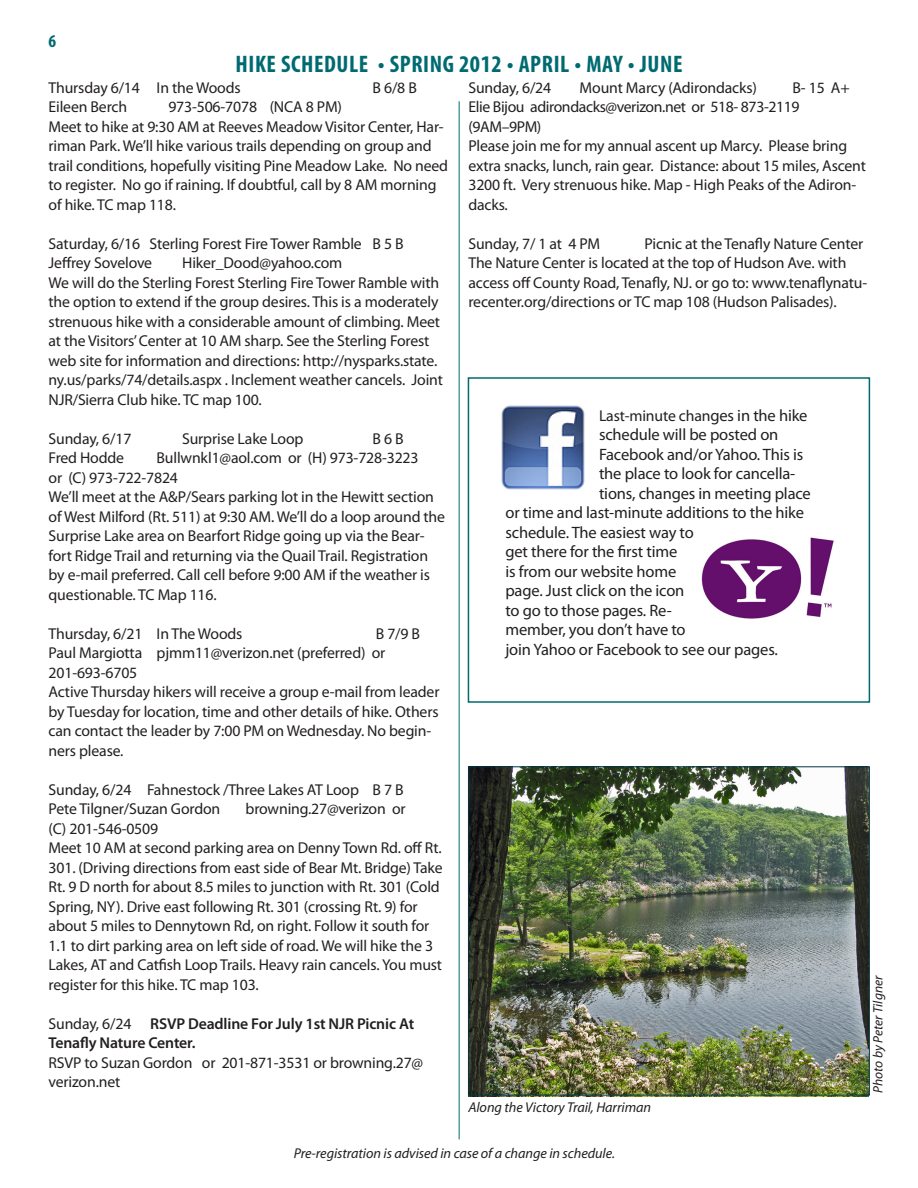
<style>
.page{position:relative;width:918px;height:1188px;background:#fff}
.page>*{position:absolute;margin:0;border:0;box-sizing:border-box;transform-origin:0 0}
.head_16_C{font:700 condensed 24px "Myriad Pro";letter-spacing:.025em;color:#006a71}
.page{font:700 condensed 18px "Myriad Pro";color:#006a71}
._10_5_13{font:16.5px "Myriad Pro";letter-spacing:-.01em;color:#231f20}
._10_5_13-2{font:15.75px/19.5px "Myriad Pro";letter-spacing:-.01em;color:#231f20}
._10_5_13-3{font:600 15.75px/19.5px "Myriad Pro";letter-spacing:-.01em;color:#231f20}
.t1{font:italic 14.25px "Myriad Pro";letter-spacing:-.005em;color:#231f20}
.t2{font:italic 13.5px "Myriad Pro";color:#231f20}
.s1{font-weight:400}
.s2{font-size:16.5px}
</style>
<div class="page">
<hr style="left:459px;top:101px;width:1px;height:1038px;background:#006a71">
<img style="left:701px;top:537px;width:133px;height:82px">
<img style="left:501px;top:405px;width:84px;height:85px">
<img style="left:468px;top:768px;width:401px;height:329px">
<div style="left:468px;top:377px;width:402px;height:326px;border:2px solid #006a71"></div>
<div style="left:468px;top:766px;width:402px;height:329px;border:1px solid #003644"></div>
<p class="page" style="left:49px;top:30px;width:9px">6</p>
<p class="head_16_C" style="left:235px;top:49px;width:449px">HIKE SCHEDULE • SPRING 2012 • APRIL • MAY • JUNE</p>
<p class="_10_5_13-2" style="left:49px;top:78px;width:194px">Thursday 6/14 In the Woods</p>
<p class="_10_5_13-2" style="left:373px;top:78px;width:46px">B 6/8 B</p>
<p class="_10_5_13-2" style="left:49px;top:97px;width:80px">Eileen Berch</p>
<p class="_10_5_13-2" style="left:168px;top:97px;width:175px">973-506-7078 (NCA 8 PM)</p>
<p class="_10_5_13-2" style="left:49px;top:117px;width:401px">Meet to hike at 9:30 AM at Reeves Meadow Visitor Center, Har&shy;riman Park. We’ll hike various trails depending on group and trail conditions, hopefully visiting Pine Meadow Lake. No need to register. No go if raining. If doubtful, call by 8 AM morning of hike. TC map 118.</p>
<p class="_10_5_13-2" style="left:49px;top:234px;width:357px">Saturday, 6/16 Sterling Forest Fire Tower Ramble B 5 B</p>
<p class="_10_5_13-2" style="left:49px;top:253px;width:105px">Jeffrey Sovelove</p>
<p class="_10_5_13-2" style="left:182px;top:253px;width:162px">Hiker_Dood@yahoo.com</p>
<p class="_10_5_13-2" style="left:49px;top:273px;width:396px">We will do the Sterling Forest Sterling Fire Tower Ramble with the option to extend if the group desires. This is a moderately strenuous hike with a considerable amount of climbing. Meet at the Visitors’ Center at 10 AM sharp. See the Sterling Forest web site for information and directions: http://nysparks.state. ny.us/parks/74/details.aspx . Inclement weather cancels. Joint NJR/Sierra Club hike. TC map 100.</p>
<p class="_10_5_13-2" style="left:49px;top:429px;width:84px">Sunday, 6/17</p>
<p class="_10_5_13-2" style="left:182px;top:429px;width:123px">Surprise Lake Loop</p>
<p class="_10_5_13-2" style="left:373px;top:429px;width:33px">B 6 B</p>
<p class="_10_5_13-2" style="left:49px;top:448px;width:77px">Fred Hodde</p>
<p class="_10_5_13-2" style="left:157px;top:448px;width:264px">Bullwnkl1@aol.com or (H) 973-728-3223</p>
<p class="_10_5_13-2" style="left:49px;top:468px;width:131px">or (C) 973-722-7824</p>
<p class="_10_5_13-2" style="left:49px;top:487px;width:398px">We’ll meet at the A&amp;P/Sears parking lot in the Hewitt section of West Milford (Rt. 511) at 9:30 AM. We’ll do a loop around the Surprise Lake area on Bearfort Ridge going up via the Bear&shy;fort Ridge Trail and returning via the Quail Trail. Registration by e-mail preferred. Call cell before 9:00 AM if the weather is questionable. TC Map 116.</p>
<p class="_10_5_13-2" style="left:49px;top:624px;width:195px">Thursday, 6/21 In The Woods</p>
<p class="_10_5_13-2" style="left:376px;top:624px;width:46px">B 7/9 B</p>
<p class="_10_5_13-2" style="left:49px;top:643px;width:338px">Paul Margiotta pjmm11@verizon.net (preferred) or</p>
<p class="_10_5_13-2" style="left:49px;top:663px;width:90px">201-693-6705</p>
<p class="_10_5_13-2" style="left:49px;top:682px;width:392px">Active Thursday hikers will receive a group e-mail from leader by Tuesday for location, time and other details of hike. Others can contact the leader by 7:00 PM on Wednesday. No begin&shy;ners please.</p>
<p class="_10_5_13-2" style="left:49px;top:780px;width:357px">Sunday, 6/24 Fahnestock /Three Lakes AT Loop B 7 B</p>
<p class="_10_5_13-2" style="left:49px;top:799px;width:173px">Pete Tilgner/Suzan Gordon</p>
<p class="_10_5_13-2" style="left:246px;top:799px;width:162px">browning.27@verizon or</p>
<p class="_10_5_13-2" style="left:49px;top:819px;width:111px">(C) 201-546-0509</p>
<p class="_10_5_13-2" style="left:49px;top:838px;width:395px">Meet 10 AM at second parking area on Denny Town Rd. off Rt.<br>301. (Driving directions from east side of Bear Mt. Bridge) Take Rt. 9 D north for about 8.5 miles to junction with Rt. 301 (Cold Spring, NY). Drive east following Rt. 301 (crossing Rt. 9) for about 5 miles to Dennytown Rd, on right. Follow it south for 1.1 to dirt parking area on left side of road. We will hike the 3<br>Lakes, AT and Catfish Loop Trails. Heavy rain cancels. You must register for this hike. TC map 103.</p>
<p class="_10_5_13-3" style="left:49px;top:1013px;width:367px"><span class="s1">Sunday, 6/24</span> RSVP Deadline For July 1st NJR Picnic At<br>Tenafly Nature Center.</p>
<p class="_10_5_13-2" style="left:49px;top:1053px;width:376px">RSVP to Suzan Gordon or 201-871-3531 or browning.27@ verizon.net</p>
<p class="_10_5_13-2" style="left:468px;top:78px;width:84px">Sunday, 6/24</p>
<p class="_10_5_13-2" style="left:580px;top:78px;width:179px">Mount Marcy (Adirondacks)</p>
<p class="_10_5_13-2" style="left:792px;top:78px;width:59px">B- 15 A+</p>
<p class="_10_5_13-2" style="left:468px;top:97px;width:333px">Elie Bijou adirondacks@verizon.net or 518- 873-2119</p>
<p class="_10_5_13-2" style="left:468px;top:117px;width:75px">(9AM–9PM)</p>
<p class="_10_5_13-2" style="left:468px;top:136px;width:399px">Please join me for my annual ascent up Marcy. Please bring extra snacks, lunch, rain gear. Distance: about 15 miles, Ascent 3200 ft. Very strenuous hike. Map - High Peaks of the Adiron&shy;dacks.</p>
<p class="_10_5_13-2" style="left:468px;top:234px;width:133px">Sunday, 7/ 1 at 4 PM</p>
<p class="_10_5_13-2" style="left:645px;top:234px;width:220px">Picnic at the Tenafly Nature Center</p>
<p class="_10_5_13-2" style="left:468px;top:253px;width:400px">The Nature Center is located at the top of Hudson Ave. with access off County Road, Tenafly, NJ. or go to: www.tenaflynatu&shy;recenter.org/directions or TC map 108 (Hudson Palisades).</p>
<p class="_10_5_13-2" style="left:599px;top:405px;width:210px">Last-minute chan<span class="s2">ges in the hike</span></p>
<p class="_10_5_13" style="left:599px;top:424px;width:181px">schedule will be posted on</p>
<p class="_10_5_13" style="left:599px;top:444px;width:206px">Facebook and/or Yahoo. This is</p>
<p class="_10_5_13" style="left:599px;top:463px;width:198px">the place to look for cancella-</p>
<p class="_10_5_13" style="left:599px;top:483px;width:213px">tions, changes in meeting place</p>
<p class="_10_5_13" style="left:505px;top:502px;width:300px">or time and last-minute additions to the hike</p>
<p class="_10_5_13" style="left:505px;top:522px;width:190px">schedule. The easiest way to</p>
<p class="_10_5_13" style="left:505px;top:541px;width:173px">get there for the first time</p>
<p class="_10_5_13" style="left:505px;top:561px;width:172px">is from our website home</p>
<p class="_10_5_13" style="left:505px;top:580px;width:181px">page. Just click on the icon</p>
<p class="_10_5_13" style="left:505px;top:600px;width:168px">to go to those pages. Re-</p>
<p class="_10_5_13" style="left:505px;top:619px;width:182px">member, you don’t have to</p>
<p class="_10_5_13" style="left:505px;top:639px;width:274px">join Yahoo or Facebook to see our pages.</p>
<p class="t1" style="left:468px;top:1099px;width:184px">Along the Victory Trail, Harriman</p>
<p class="t2" style="left:870px;top:1093px;width:119px;rotate:-90deg">Photo by Peter Tilgner</p>
<p class="t1" style="left:294px;top:1144px;width:323px">Pre-registration is advised in case of a change in schedule.</p>
</div>
